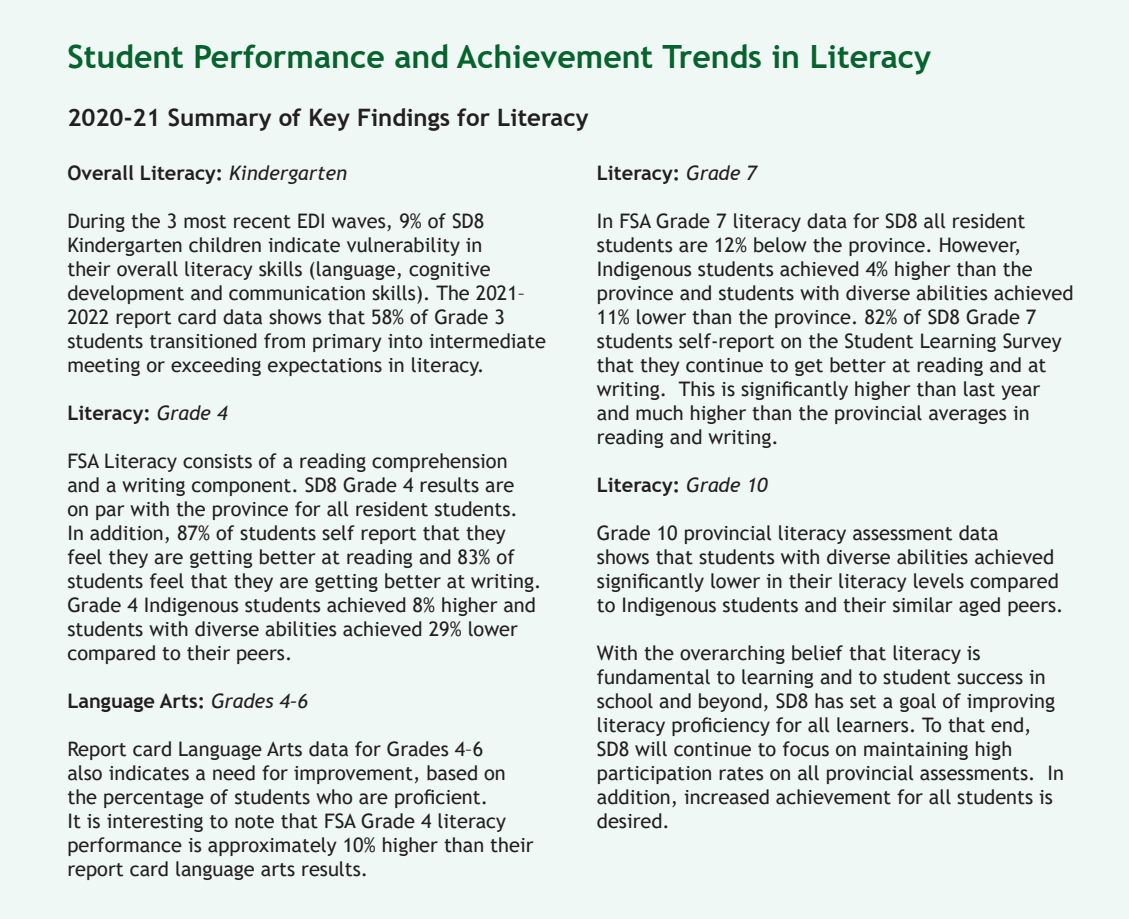
<style>
.page{position:relative;width:1129px;height:919px;background:#fff}
.page>*{position:absolute;margin:0;border:0;box-sizing:border-box;transform-origin:0 0}
.Heading_2{font:700 32px "Trebuchet MS";color:#06632d}
.Heading_2-2{font:700 24px "Trebuchet MS";color:#231f20}
.Heading_2-3{font:20px/24px "Trebuchet MS";color:#231f20}
.Heading_2-4{font:700 20px "Trebuchet MS";color:#231f20}
.s1{font-weight:400;font-style:italic}
</style>
<div class="page">
<div style="left:0;top:0;width:1128px;height:919px;background:#eff8f4"></div>
<p class="Heading_2" style="left:67px;top:37px;width:865px">Student Performance and Achievement Trends in Literacy</p>
<p class="Heading_2-2" style="left:67px;top:102px;width:522px">2020-21 Summary of Key Findings for Literacy</p>
<p class="Heading_2-4" style="left:67px;top:161px;width:281px">Overall Literacy: <span class="s1">Kindergarten</span></p>
<p class="Heading_2-3" style="left:67px;top:209px;width:480px">During the 3 most recent EDI waves, 9% of SD8<br>Kindergarten children indicate vulnerability in<br>their overall literacy skills (language, cognitive development and communication skills). The 2021– 2022 report card data shows that 58% of Grade 3 students transitioned from primary into intermediate meeting or exceeding expectations in literacy.</p>
<p class="Heading_2-4" style="left:67px;top:401px;width:162px">Literacy: <span class="s1">Grade 4</span></p>
<p class="Heading_2-3" style="left:67px;top:449px;width:475px">FSA Literacy consists of a reading comprehension and a writing component. SD8 Grade 4 results are<br>on par with the province for all resident students.<br>In addition, 87% of students self report that they feel they are getting better at reading and 83% of students feel that they are getting better at writing.<br>Grade 4 Indigenous students achieved 8% higher and students with diverse abilities achieved 29% lower compared to their peers.</p>
<p class="Heading_2-4" style="left:67px;top:689px;width:242px">Language Arts: <span class="s1">Grades 4–6</span></p>
<p class="Heading_2-3" style="left:67px;top:737px;width:467px">Report card Language Arts data for Grades 4–6<br>also indicates a need for improvement, based on the percentage of students who are proficient.<br>It is interesting to note that FSA Grade 4 literacy performance is approximately 10% higher than their report card language arts results.</p>
<p class="Heading_2-4" style="left:597px;top:161px;width:162px">Literacy: <span class="s1">Grade 7</span></p>
<p class="Heading_2-3" style="left:597px;top:209px;width:478px">In FSA Grade 7 literacy data for SD8 all resident students are 12% below the province. However, Indigenous students achieved 4% higher than the province and students with diverse abilities achieved 11% lower than the province. 82% of SD8 Grade 7 students self-report on the Student Learning Survey that they continue to get better at reading and at writing. This is significantly higher than last year and much higher than the provincial averages in reading and writing.</p>
<p class="Heading_2-4" style="left:597px;top:473px;width:172px">Literacy: <span class="s1">Grade 10</span></p>
<p class="Heading_2-3" style="left:597px;top:521px;width:468px">Grade 10 provincial literacy assessment data<br>shows that students with diverse abilities achieved significantly lower in their literacy levels compared to Indigenous students and their similar aged peers.</p>
<p class="Heading_2-3" style="left:597px;top:641px;width:468px">With the overarching belief that literacy is fundamental to learning and to student success in school and beyond, SD8 has set a goal of improving literacy proficiency for all learners. To that end, SD8 will continue to focus on maintaining high participation rates on all provincial assessments. In addition, increased achievement for all students is desired.</p>
</div>
